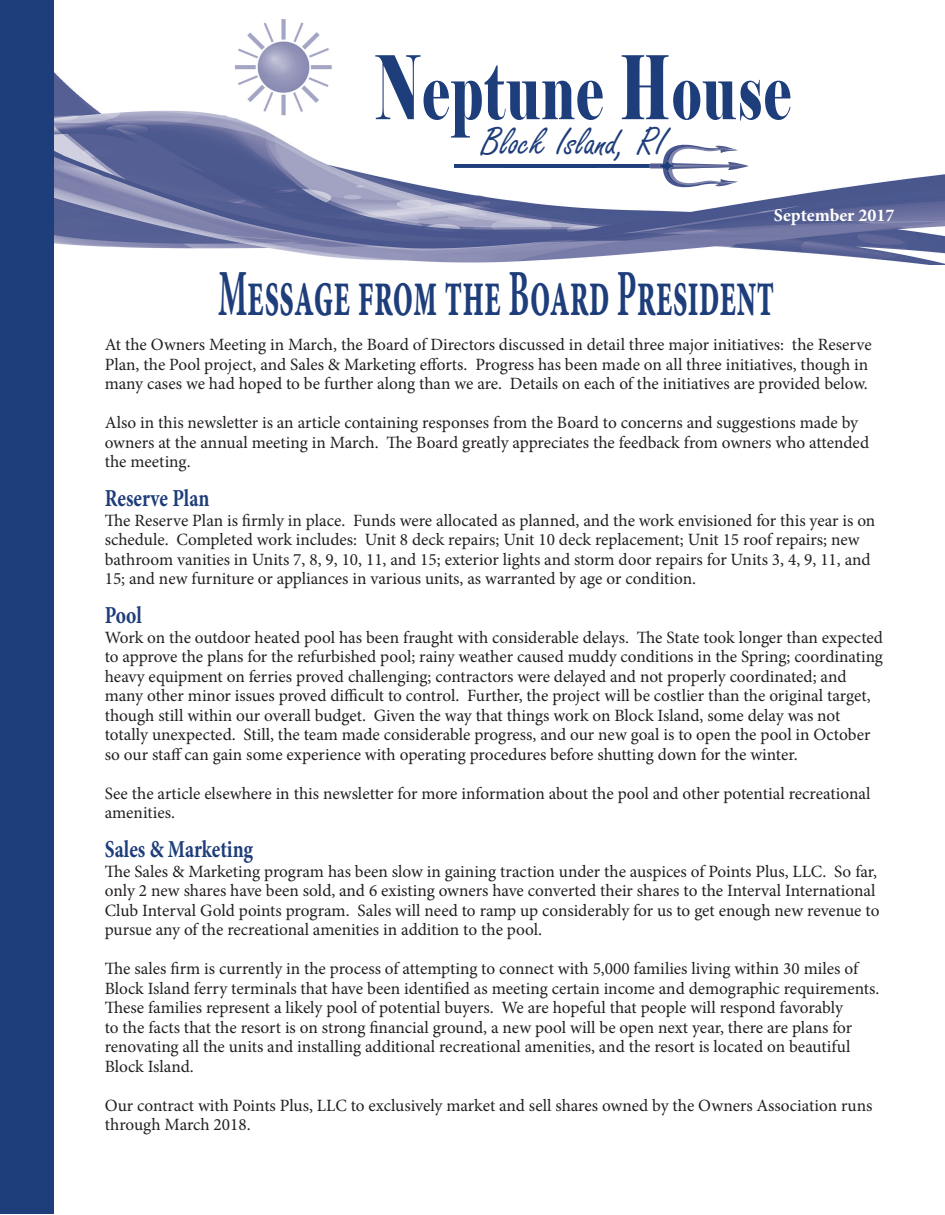
<style>
.page{position:relative;width:945px;height:1215px;background:#fff}
.page>*{position:absolute;margin:0;border:0;box-sizing:border-box;transform-origin:0 0}
.t1{font:79.5px "Elephant";letter-spacing:.04em;color:#1e3d7b;scale:.63 1}
.t2{font:700 66px "Minion Pro";color:#1e3d7b;scale:.5 1}
.t3{font:42px "Freestyle Script";color:#1e3d7b}
.t4{font:700 24.3px "Minion Pro";letter-spacing:-.005em;color:#1e3d7b;scale:.8 1}
.t5{font:700 18px "Minion Pro";color:#fff}
.t6{font:17.25px/19.5px "Minion Pro";color:#231f20}
.s1{font-size:87.75px}
</style>
<div class="page">
<img style="left:54px;top:72px;width:891px;height:192px">
<div style="left:0;top:0;width:54px;height:1214px;background:#1e3d7b"></div>
<svg style="left:454px;top:145px;width:295px;height:42px"></svg>
<img style="left:235px;top:19px;width:97px;height:96px">
<h1 class="t1" style="left:376px;top:41px;width:661px"><span class="s1">N</span>eptune <span class="s1">H</span>ouse</h1>
<h3 class="t3" style="left:482px;top:119px;width:185px">Block Island, RI</h3>
<p class="t5" style="left:774px;top:202px;width:122px">September 2017</p>
<h2 class="t2" style="left:218px;top:248px;width:1114px">Message from the Board President</h2>
<p class="t6" style="left:105px;top:335px;width:768px">At the Owners Meeting in March, the Board of Directors discussed in detail three major initiatives: the Reserve<br>Plan, the Pool project, and Sales &amp; Marketing efforts. Progress has been made on all three initiatives, though in many cases we had hoped to be further along than we are. Details on each of the initiatives are provided below.</p>
<p class="t6" style="left:105px;top:413px;width:766px">Also in this newsletter is an article containing responses from the Board to concerns and suggestions made by owners at the annual meeting in March. The Board greatly appreciates the feedback from owners who attended the meeting.</p>
<h3 class="t4" style="left:105px;top:481px;width:132px">Reserve Plan</h3>
<p class="t6" style="left:105px;top:511px;width:772px">The Reserve Plan is firmly in place. Funds were allocated as planned, and the work envisioned for this year is on schedule. Completed work includes: Unit 8 deck repairs; Unit 10 deck replacement; Unit 15 roof repairs; new bathroom vanities in Units 7, 8, 9, 10, 11, and 15; exterior lights and storm door repairs for Units 3, 4, 9, 11, and 15; and new furniture or appliances in various units, as warranted by age or condition.</p>
<h3 class="t4" style="left:105px;top:598px;width:48px">Pool</h3>
<p class="t6" style="left:105px;top:628px;width:780px">Work on the outdoor heated pool has been fraught with considerable delays. The State took longer than expected to approve the plans for the refurbished pool; rainy weather caused muddy conditions in the Spring; coordinating heavy equipment on ferries proved challenging; contractors were delayed and not properly coordinated; and many other minor issues proved difficult to control. Further, the project will be costlier than the original target, though still within our overall budget. Given the way that things work on Block Island, some delay was not totally unexpected. Still, the team made considerable progress, and our new goal is to open the pool in October so our staff can gain some experience with operating procedures before shutting down for the winter.</p>
<p class="t6" style="left:105px;top:784px;width:767px">See the article elsewhere in this newsletter for more information about the pool and other potential recreational amenities.</p>
<h3 class="t4" style="left:105px;top:832px;width:187px">Sales &amp; Marketing</h3>
<p class="t6" style="left:105px;top:862px;width:776px">The Sales &amp; Marketing program has been slow in gaining traction under the auspices of Points Plus, LLC. So far, only 2 new shares have been sold, and 6 existing owners have converted their shares to the Interval International Club Interval Gold points program. Sales will need to ramp up considerably for us to get enough new revenue to pursue any of the recreational amenities in addition to the pool.</p>
<p class="t6" style="left:105px;top:959px;width:776px">The sales firm is currently in the process of attempting to connect with 5,000 families living within 30 miles of Block Island ferry terminals that have been identified as meeting certain income and demographic requirements.<br>These families represent a likely pool of potential buyers. We are hopeful that people will respond favorably<br>to the facts that the resort is on strong financial ground, a new pool will be open next year, there are plans for renovating all the units and installing additional recreational amenities, and the resort is located on beautiful Block Island.</p>
<p class="t6" style="left:105px;top:1096px;width:769px">Our contract with Points Plus, LLC to exclusively market and sell shares owned by the Owners Association runs through March 2018.</p>
</div>
